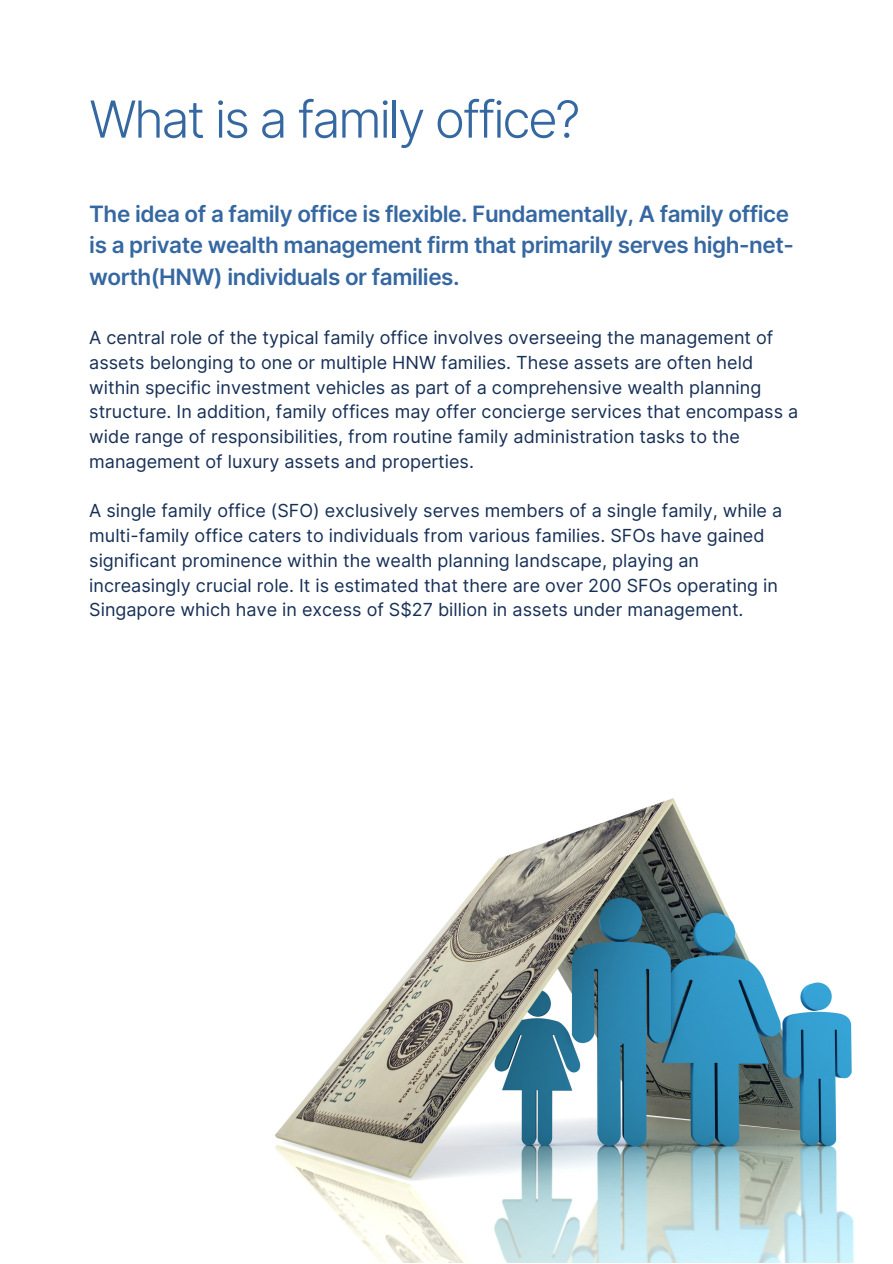
<style>
.page{position:relative;width:893px;height:1264px;background:#fff}
.page>*{position:absolute;margin:0;border:0;box-sizing:border-box;transform-origin:0 0}
.t1{font:300 51px "Inter";letter-spacing:-.05em;color:#3567a1}
.t2{font:600 22.5px/31.5px "Inter";letter-spacing:-.02em;color:#3567a1}
.t3{font:18px/24.8px "Inter";color:#162f56}
</style>
<div class="page">
<img style="left:275px;top:798px;width:579px;height:464px">
<p class="t1" style="left:89px;top:88px;width:492px">What is a family office?</p>
<p class="t2" style="left:89px;top:198px;width:706px">The idea of a family office is flexible. Fundamentally, A family office is a private wealth management firm that primarily serves high-net&shy;worth(HNW) individuals or families.</p>
<p class="t3" style="left:89px;top:325px;width:710px">A central role of the typical family office involves overseeing the management of assets belonging to one or multiple HNW families. These assets are often held within specific investment vehicles as part of a comprehensive wealth planning structure. In addition, family offices may offer concierge services that encompass a wide range of responsibilities, from routine family administration tasks to the management of luxury assets and properties.</p>
<p class="t3" style="left:89px;top:498px;width:694px">A single family office (SFO) exclusively serves members of a single family, while a multi-family office caters to individuals from various families. SFOs have gained significant prominence within the wealth planning landscape, playing an increasingly crucial role. It is estimated that there are over 200 SFOs operating in Singapore which have in excess of S$27 billion in assets under management.</p>
</div>
